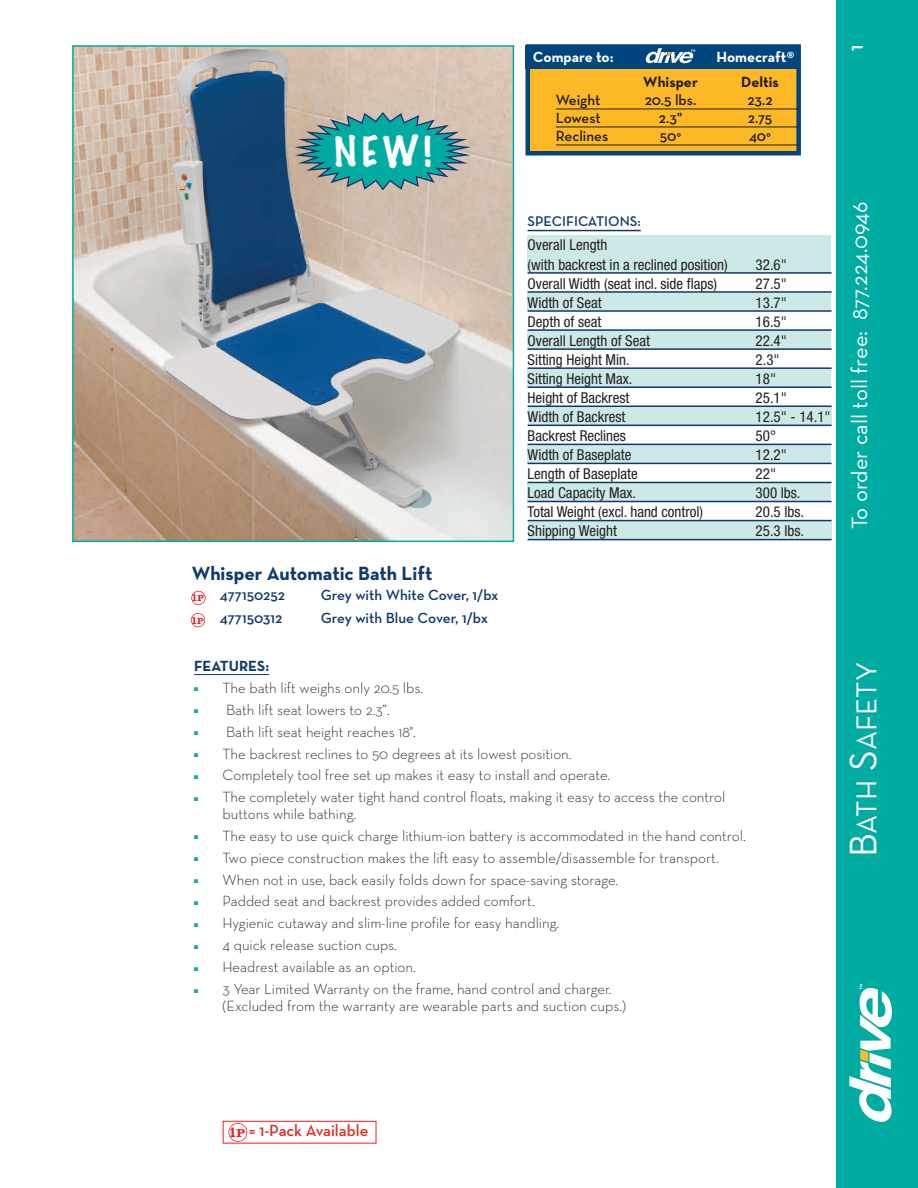
<style>
.page{position:relative;width:918px;height:1188px;background:#fff}
.page>*{position:absolute;margin:0;border:0;box-sizing:border-box;transform-origin:0 0}
.t1{font:100 37.95px "Marker Felt";color:#fff}
.t2{font:29.25px "Neutra Text";color:#fff}
.t3{font:22.5px "Neutra Text";color:#fff}
.t4{font:600 21px "Neutra Text";color:#fff}
.t5{font:700 19.5px "Neutra Text";color:#11386d}
.t6{font:600 16.5px "Neutra Text";color:#e32d25}
.t7{font:300 15px/16.5px "Neutra Text";color:#231f20}
.t8{font:condensed 15px/19px "Helvetica Neue";color:#231f20}
.t9{font:600 15px "Neutra Text";color:#11386d}
.t10{font:600 15px "Neutra Text";letter-spacing:-.005em;color:#231f20}
.t11{font:700 15px "Neutra Text";color:#fff}
.t12{font:700 15px "Neutra Text";color:#231f20}
.t13{font:700 15px "Neutra Text";color:#11386d}
.t14{font:600 14.25px "Neutra Text";color:#11386d}
.t15{font:700 11.85px/22.2px "Clarendon";color:#ee1e24;scale:.77 1}
.s1{font-size:9.15px}
.s2{color:#00aca2}
.s3{font-size:39px}
.s4{font-family:"Clarendon";font-weight:700;font-size:15.6px;color:#ee1e24}
.s5{font-family:"Clarendon";font-weight:700;font-size:12px;color:#ee1e24}
</style>
<div class="page">
<div style="left:836px;top:0;width:82px;height:1188px;background:#00aca2"></div>
<svg style="left:849px;top:984px;width:43px;height:138px"></svg>
<img style="left:75px;top:48px;width:436px;height:491px">
<div style="left:72px;top:45px;width:442px;height:497px;border:2px solid #00aca2"></div>
<hr style="left:194px;top:674px;width:75px;height:1px;background:#11386d">
<svg style="left:294px;top:112px;width:177px;height:78px;background:#51a59e"></svg>
<div style="left:223px;top:1121px;width:153px;height:23px;border:1px solid #ee1e24"></div>
<div style="left:228px;top:1123px;width:19px;height:19px;border:2px solid #ee1e24;border-radius:50%"></div>
<div style="left:191px;top:591px;width:15px;height:14px;border:2px solid #ee1e24;border-radius:50%"></div>
<div style="left:191px;top:613px;width:14px;height:14px;border:2px solid #ee1e24;border-radius:50%"></div>
<div style="left:526px;top:57px;width:274px;height:97px;background:#fcb825"></div>
<div style="left:525px;top:46px;width:275px;height:22px;background:#01457f"></div>
<div style="left:526px;top:44px;width:275px;height:111px;border:4px solid #01457f"></div>
<hr style="left:556px;top:109px;width:243px;height:1px;background:#231f20">
<hr style="left:556px;top:127px;width:243px;height:1px;background:#231f20">
<hr style="left:556px;top:145px;width:243px;height:1px;background:#231f20">
<svg style="left:646px;top:48px;width:49px;height:16px"></svg>
<div style="left:528px;top:235px;width:303px;height:38px;background:#cce9e7"></div>
<div style="left:528px;top:331px;width:303px;height:18px;background:#cce9e7"></div>
<div style="left:528px;top:406px;width:304px;height:19px;background:#cce9e7"></div>
<div style="left:527px;top:292px;width:304px;height:19px;background:#cce9e7"></div>
<div style="left:527px;top:368px;width:304px;height:19px;background:#cce9e7"></div>
<div style="left:528px;top:445px;width:303px;height:18px;background:#cce9e7"></div>
<div style="left:528px;top:483px;width:303px;height:19px;background:#cce9e7"></div>
<div style="left:528px;top:520px;width:303px;height:19px;background:#cce9e7"></div>
<hr style="left:528px;top:230px;width:113px;height:1px;background:#11386d">
<hr style="left:528px;top:272px;width:304px;height:2px;background:#11386d">
<hr style="left:528px;top:291px;width:304px;height:2px;background:#11386d">
<hr style="left:528px;top:310px;width:304px;height:2px;background:#11386d">
<hr style="left:528px;top:329px;width:304px;height:2px;background:#11386d">
<hr style="left:528px;top:348px;width:304px;height:2px;background:#11386d">
<hr style="left:528px;top:367px;width:304px;height:2px;background:#11386d">
<hr style="left:528px;top:386px;width:304px;height:2px;background:#11386d">
<hr style="left:528px;top:406px;width:304px;height:1px;background:#11386d">
<hr style="left:528px;top:425px;width:304px;height:1px;background:#11386d">
<hr style="left:528px;top:444px;width:304px;height:1px;background:#11386d">
<hr style="left:528px;top:463px;width:304px;height:1px;background:#11386d">
<hr style="left:528px;top:482px;width:304px;height:1px;background:#11386d">
<hr style="left:528px;top:501px;width:304px;height:1px;background:#11386d">
<hr style="left:528px;top:520px;width:304px;height:1px;background:#11386d">
<hr style="left:528px;top:539px;width:304px;height:1px;background:#11386d">
<h1 class="t1" style="left:334px;top:133px;width:99px">NEW!</h1>
<h3 class="t5" style="left:192px;top:562px;width:242px">Whisper Automatic Bath Lift</h3>
<p class="t9" style="left:220px;top:586px;width:66px">477150252</p>
<p class="t9" style="left:321px;top:586px;width:179px">Grey with White Cover, 1/bx</p>
<p class="t9" style="left:220px;top:609px;width:64px">477150312</p>
<p class="t9" style="left:321px;top:609px;width:169px">Grey with Blue Cover, 1/bx</p>
<p class="t15" style="left:192px;top:588px;width:18px">1<span class="s1">P<br></span>1<span class="s1">P</span></p>
<p class="t11" style="left:533px;top:48px;width:82px">Compare to:</p>
<p class="t11" style="left:717px;top:48px;width:79px">Homecraft®</p>
<p class="t12" style="left:643px;top:73px;width:56px">Whisper</p>
<p class="t12" style="left:741px;top:73px;width:39px">Deltis</p>
<p class="t10" style="left:556px;top:91px;width:46px">Weight</p>
<p class="t10" style="left:645px;top:91px;width:53px">20.5 lbs.</p>
<p class="t10" style="left:748px;top:91px;width:27px">23.2</p>
<p class="t10" style="left:556px;top:109px;width:46px">Lowest</p>
<p class="t10" style="left:659px;top:109px;width:25px">2.3"</p>
<p class="t10" style="left:748px;top:109px;width:26px">2.75</p>
<p class="t10" style="left:556px;top:127px;width:54px">Reclines</p>
<p class="t10" style="left:660px;top:127px;width:23px">50°</p>
<p class="t10" style="left:749px;top:127px;width:23px">40°</p>
<p class="t14" style="left:528px;top:213px;width:115px">SPECIFICATIONS:</p>
<p class="t8" style="left:528px;top:237px;width:202px">Overall Length<br>(with backrest in a reclined position)</p>
<p class="t8" style="left:756px;top:256px;width:33px">32.6"</p>
<p class="t8" style="left:528px;top:275px;width:191px">Overall Width (seat incl. side flaps)</p>
<p class="t8" style="left:756px;top:275px;width:33px">27.5"</p>
<p class="t8" style="left:528px;top:294px;width:76px">Width of Seat</p>
<p class="t8" style="left:756px;top:294px;width:33px">13.7"</p>
<p class="t8" style="left:528px;top:313px;width:75px">Depth of seat</p>
<p class="t8" style="left:756px;top:313px;width:33px">16.5"</p>
<p class="t8" style="left:528px;top:332px;width:124px">Overall Length of Seat</p>
<p class="t8" style="left:756px;top:332px;width:33px">22.4"</p>
<p class="t8" style="left:528px;top:351px;width:104px">Sitting Height Min.</p>
<p class="t8" style="left:756px;top:351px;width:26px">2.3"</p>
<p class="t8" style="left:528px;top:370px;width:106px">Sitting Height Max.</p>
<p class="t8" style="left:756px;top:370px;width:22px">18"</p>
<p class="t8" style="left:528px;top:389px;width:103px">Height of Backrest</p>
<p class="t8" style="left:756px;top:389px;width:33px">25.1"</p>
<p class="t8" style="left:528px;top:408px;width:99px">Width of Backrest</p>
<p class="t8" style="left:756px;top:408px;width:76px">12.5" - 14.1"</p>
<p class="t8" style="left:528px;top:427px;width:100px">Backrest Reclines</p>
<p class="t8" style="left:756px;top:427px;width:22px">50°</p>
<p class="t8" style="left:528px;top:446px;width:105px">Width of Baseplate</p>
<p class="t8" style="left:756px;top:446px;width:33px">12.2"</p>
<p class="t8" style="left:528px;top:466px;width:112px">Length of Baseplate</p>
<p class="t8" style="left:756px;top:466px;width:22px">22"</p>
<p class="t8" style="left:528px;top:485px;width:110px">Load Capacity Max.</p>
<p class="t8" style="left:756px;top:485px;width:46px">300 lbs.</p>
<p class="t8" style="left:528px;top:504px;width:177px">Total Weight (excl. hand control)</p>
<p class="t8" style="left:756px;top:504px;width:50px">20.5 lbs.</p>
<p class="t8" style="left:528px;top:523px;width:91px">Shipping Weight</p>
<p class="t8" style="left:756px;top:523px;width:50px">25.3 lbs.</p>
<p class="t13" style="left:194px;top:657px;width:77px">FEATURES:</p>
<p class="t7" style="left:194px;top:679px;width:230px"><span class="s2">■</span> The bath lift weighs only 20.5 lbs.</p>
<p class="t7" style="left:194px;top:701px;width:197px"><span class="s2">■</span> Bath lift seat lowers to 2.3”.</p>
<p class="t7" style="left:194px;top:723px;width:223px"><span class="s2">■</span> Bath lift seat height reaches 18".</p>
<p class="t7" style="left:194px;top:745px;width:379px"><span class="s2">■</span> The backrest reclines to 50 degrees at its lowest position.</p>
<p class="t7" style="left:194px;top:767px;width:418px"><span class="s2">■</span> Completely tool free set up makes it easy to install and operate.</p>
<p class="t7" style="left:223px;top:789px;width:504px;text-indent:-28px"><span class="s2">■</span> The completely water tight hand control floats, making it easy to access the control buttons while bathing.</p>
<p class="t7" style="left:194px;top:827px;width:553px"><span class="s2">■</span> The easy to use quick charge lithium-ion battery is accommodated in the hand control.</p>
<p class="t7" style="left:194px;top:849px;width:526px"><span class="s2">■</span> Two piece construction makes the lift easy to assemble/disassemble for transport.</p>
<p class="t7" style="left:194px;top:871px;width:426px"><span class="s2">■</span> When not in use, back easily folds down for space-saving storage.</p>
<p class="t7" style="left:194px;top:893px;width:342px"><span class="s2">■</span> Padded seat and backrest provides added comfort.</p>
<p class="t7" style="left:194px;top:915px;width:366px"><span class="s2">■</span> Hygienic cutaway and slim-line profile for easy handling.</p>
<p class="t7" style="left:194px;top:937px;width:204px"><span class="s2">■</span> 4 quick release suction cups.</p>
<p class="t7" style="left:194px;top:959px;width:223px"><span class="s2">■</span> Headrest available as an option.</p>
<p class="t7" style="left:223px;top:981px;width:405px;text-indent:-28px"><span class="s2">■</span> 3 Year Limited Warranty on the frame, hand control and charger. (Excluded from the warranty are wearable parts and suction cups.)</p>
<h3 class="t4" style="left:843px;top:51px;width:8px;rotate:-90deg">1</h3>
<h3 class="t3" style="left:846px;top:529px;width:329px;rotate:-90deg">To order call toll free: 877.224.0946</h3>
<h2 class="t2" style="left:849px;top:857px;width:196px;rotate:-90deg"><span class="s3">B</span>ATH <span class="s3">S</span>AFETY</h2>
<p class="t6" style="left:229px;top:1121px;width:141px"><span class="s4">1</span><span class="s5">P</span> = 1-Pack Available</p>
</div>
